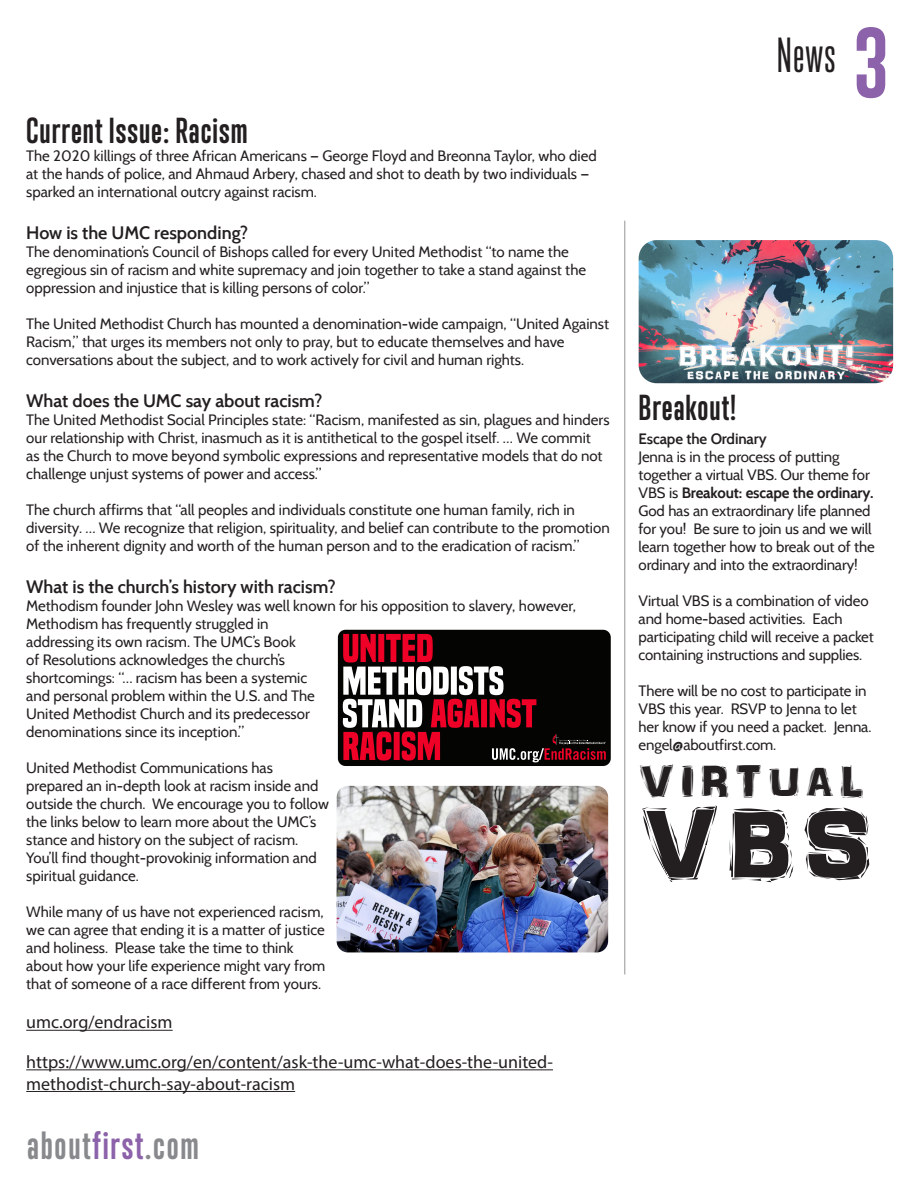
<style>
.page{position:relative;width:918px;height:1188px;background:#fff}
.page>*{position:absolute;margin:0;border:0;box-sizing:border-box;transform-origin:0 0}
.t1{font:102px "ARDARLING";color:#231f20}
.t2{font:72px "Gobold";color:#8c62aa}
.t3{font:45px "ARDARLING";letter-spacing:.12em;color:#231f20}
.t4{font:45px "Trump Gothic Pro";color:#231f20}
.t5{font:700 36px "Trump Gothic Pro";letter-spacing:.05em;color:#87898c}
.t6{font:700 33px "Trump Gothic Pro";letter-spacing:.03em;color:#231f20}
.t7{font:18px/21.6px "Myriad Pro";color:#231f20}
.t8{font:600 18px "Cabin";color:#231f20}
.t9{font:15px/18px "Cabin";color:#231f20}
.t10{font:600 15px "Cabin";letter-spacing:-.01em;color:#231f20}
.s1{color:#8c62aa}
.s2{font-weight:700}
</style>
<div class="page">
<hr style="left:26px;top:1030px;width:147px;height:1px;background:#231f20">
<hr style="left:26px;top:1069px;width:527px;height:1px;background:#231f20">
<hr style="left:26px;top:1091px;width:269px;height:1px;background:#231f20">
<hr style="left:624px;top:221px;width:1px;height:753px;background:#939598">
<svg style="left:339px;top:631px;width:270px;height:134px;background:#532a30"></svg>
<div style="left:330px;top:622px;width:288px;height:152px;border:8px solid #fff;border-radius:11px"></div>
<img style="left:639px;top:240px;width:254px;height:143px">
<img style="left:338px;top:787px;width:269px;height:164px">
<div style="left:329px;top:778px;width:287px;height:182px;border:8px solid #fff;border-radius:15px"></div>
<p class="t6" style="left:26px;top:110px;width:223px">Current Issue: Racism</p>
<p class="t9" style="left:26px;top:147px;width:572px">The 2020 killings of three African Americans — George Floyd and Breonna Taylor, who died at the hands of police, and Ahmaud Arbery, chased and shot to death by two individuals — sparked an international outcry against racism.</p>
<p class="t8" style="left:26px;top:222px;width:223px">How is the UMC responding?</p>
<p class="t9" style="left:26px;top:243px;width:561px">The denomination’s Council of Bishops called for every United Methodist “to name the egregious sin of racism and white supremacy and join together to take a stand against the oppression and injustice that is killing persons of color.”</p>
<p class="t9" style="left:26px;top:315px;width:585px">The United Methodist Church has mounted a denomination-wide campaign, “United Against<br>Racism,” that urges its members not only to pray, but to educate themselves and have conversations about the subject, and to work actively for civil and human rights.</p>
<p class="t8" style="left:26px;top:390px;width:298px">What does the UMC say about racism?</p>
<p class="t9" style="left:26px;top:411px;width:585px">The United Methodist Social Principles state: “Racism, manifested as sin, plagues and hinders our relationship with Christ, inasmuch as it is antithetical to the gospel itself. … We commit<br>as the Church to move beyond symbolic expressions and representative models that do not challenge unjust systems of power and access.”</p>
<p class="t9" style="left:26px;top:501px;width:585px">The church affirms that “all peoples and individuals constitute one human family, rich in diversity. … We recognize that religion, spirituality, and belief can contribute to the promotion of the inherent dignity and worth of the human person and to the eradication of racism.”</p>
<p class="t8" style="left:26px;top:576px;width:311px">What is the church’s history with racism?</p>
<p class="t9" style="left:26px;top:597px;width:551px">Methodism founder John Wesley was well known for his opposition to slavery, however, Methodism has frequently struggled in<br>addressing its own racism. The UMC’s Book<br>of Resolutions acknowledges the church’s<br>shortcomings: “… racism has been a systemic<br>and personal problem within the U.S. and The<br>United Methodist Church and its predecessor<br>denominations since its inception.”</p>
<p class="t9" style="left:26px;top:759px;width:304px">United Methodist Communications has prepared an in-depth look at racism inside and outside the church. We encourage you to follow the links below to learn more about the UMC’s stance and history on the subject of racism.<br>You’ll find thought-provokinig information and spiritual guidance.</p>
<p class="t9" style="left:26px;top:903px;width:300px">While many of us have not experienced racism, we can agree that ending it is a matter of justice and holiness. Please take the time to think about how your life experience might vary from that of someone of a race different from yours.</p>
<p class="t7" style="left:26px;top:1011px;width:148px">umc.org/endracism</p>
<p class="t7" style="left:26px;top:1051px;width:528px">https://www.umc.org/en/content/ask-the-umc-what-does-the-united&shy;methodist-church-say-about-racism</p>
<p class="t5" style="left:27px;top:1124px;width:173px">about<span class="s1">first</span>.com</p>
<p class="t4" style="left:777px;top:29px;width:60px">News</p>
<p class="t2" style="left:852px;top:17px;width:39px">3</p>
<p class="t6" style="left:639px;top:387px;width:99px">Breakout!</p>
<p class="t10" style="left:639px;top:429px;width:130px">Escape the Ordinary</p>
<p class="t9" style="left:639px;top:447px;width:238px">Jenna is in the process of putting together a virtual VBS. Our theme for VBS is <span class="s2">Breakout: escape the ordinary.<br></span>God has an extraordinary life planned for you! Be sure to join us and we will learn together how to break out of the ordinary and into the extraordinary!</p>
<p class="t9" style="left:639px;top:591px;width:237px">Virtual VBS is a combination of video and home-based activities. Each participating child will receive a packet containing instructions and supplies.</p>
<p class="t9" style="left:639px;top:681px;width:234px">There will be no cost to participate in<br>VBS this year. RSVP to Jenna to let her know if you need a packet. Jenna. engel@aboutfirst.com.</p>
<p class="t3" style="left:639px;top:755px;width:227px">VIRTUAL</p>
<p class="t1" style="left:639px;top:783px;width:236px">VBS</p>
</div>
